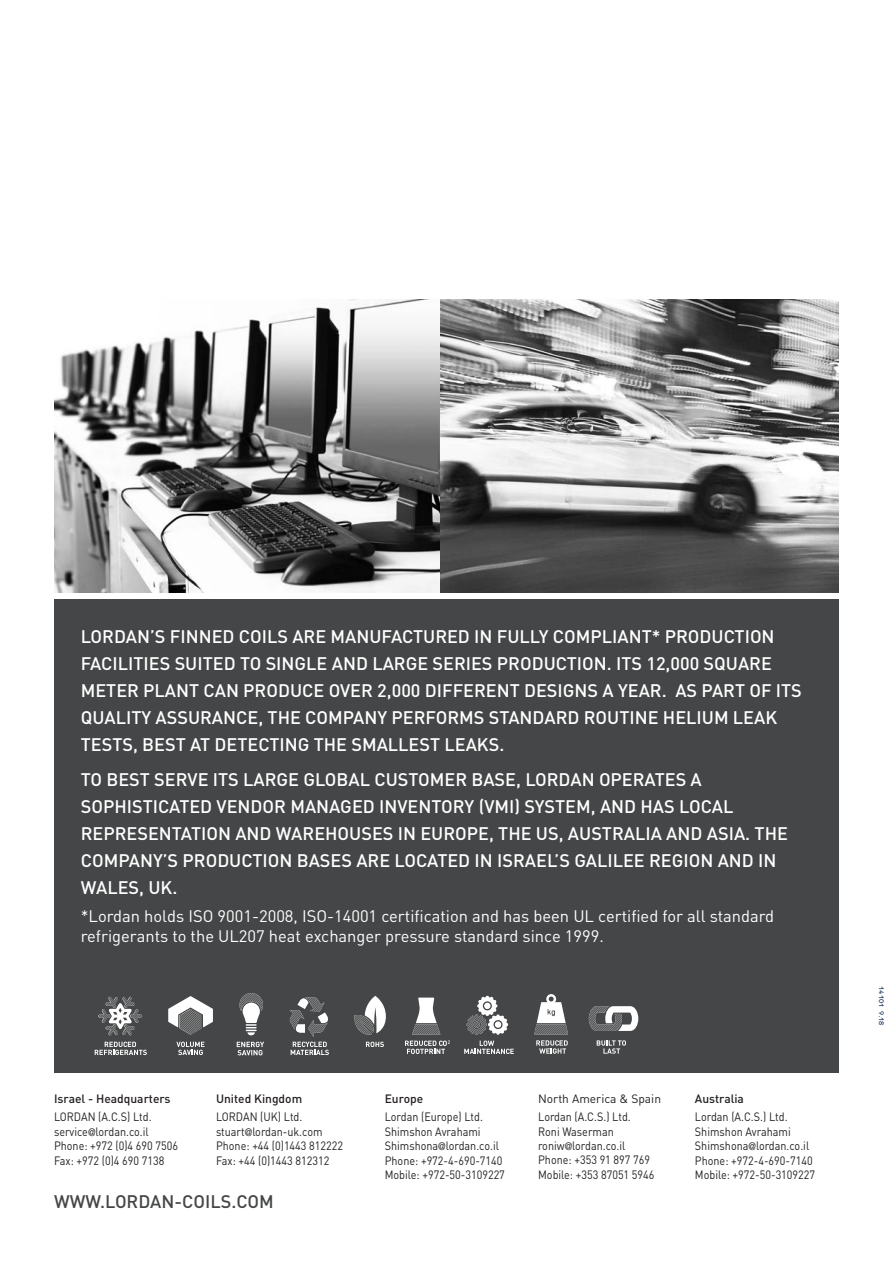
<style>
.page{position:relative;width:893px;height:1263px;background:#fff}
.page>*{position:absolute;margin:0;border:0;box-sizing:border-box;transform-origin:0 0}
.t1{font:500 18px/27px "DIN";color:#fff}
.t2{font:500 18px "DIN";color:#454647}
.t3{font:16.5px "DIN";color:#fff}
.t4{font:12px "DIN";color:#231f20;scale:.9 1}
.t5{font:500 12px "DIN";color:#231f20}
.t6{font:12px "DIN Regular Alternate";color:#231f20}
.t7{font:9px "Fb Kolya";color:#0f2e51}
.s1{font-family:"Helvetica Neue";font-size:10.5px}
.s2{font-family:"DIN Regular Alternate"}
</style>
<div class="page">
<img style="left:54px;top:299px;width:785px;height:293px">
<div style="left:54px;top:599px;width:785px;height:473px;background:#454647"></div>
<svg style="left:98px;top:996px;width:45px;height:39px"></svg>
<svg style="left:95px;top:1042px;width:52px;height:13px"></svg>
<svg style="left:354px;top:996px;width:32px;height:39px"></svg>
<svg style="left:366px;top:1042px;width:18px;height:5px"></svg>
<svg style="left:168px;top:996px;width:45px;height:39px"></svg>
<svg style="left:176px;top:1042px;width:28px;height:13px"></svg>
<svg style="left:289px;top:997px;width:40px;height:58px"></svg>
<svg style="left:464px;top:996px;width:50px;height:58px"></svg>
<svg style="left:589px;top:1006px;width:49px;height:25px"></svg>
<svg style="left:597px;top:1040px;width:29px;height:14px"></svg>
<svg style="left:534px;top:994px;width:34px;height:60px"></svg>
<svg style="left:240px;top:993px;width:23px;height:42px"></svg>
<svg style="left:237px;top:1042px;width:27px;height:13px"></svg>
<svg style="left:405px;top:997px;width:45px;height:57px"></svg>
<p class="t1" style="left:81px;top:622px;width:723px">LORDAN’S FINNED COILS ARE MANUFACTURED IN FULLY COMPLIANT* PRODUCTION FACILITIES SUITED TO SINGLE AND LARGE SERIES PRODUCTION. ITS 12,000 SQUARE METER PLANT CAN PRODUCE OVER 2,000 DIFFERENT DESIGNS A YEAR. AS PART OF ITS QUALITY ASSURANCE, THE COMPANY PERFORMS STANDARD ROUTINE HELIUM LEAK TESTS, BEST AT DETECTING THE SMALLEST LEAKS.</p>
<p class="t1" style="left:81px;top:766px;width:709px">TO BEST SERVE ITS LARGE GLOBAL CUSTOMER BASE, LORDAN OPERATES A SOPHISTICATED VENDOR MANAGED INVENTORY (VMI) SYSTEM, AND HAS LOCAL REPRESENTATION AND WAREHOUSES IN EUROPE, THE US, AUSTRALIA AND ASIA. THE COMPANY’S PRODUCTION BASES ARE LOCATED IN ISRAEL’S GALILEE REGION AND IN WALES, UK.</p>
<p class="t3" style="left:81px;top:906px;width:695px">*Lordan holds ISO 9001-2008, ISO-14001 certification and has been UL certified for all standard</p>
<p class="t3" style="left:81px;top:925px;width:524px">refrigerants to the UL207 heat exchanger pressure standard since 1999.</p>
<p class="t5" style="left:54px;top:1091px;width:118px">Israel - Headquarters</p>
<p class="t4" style="left:54px;top:1109px;width:110px">LORDAN (A.C.S) Ltd.</p>
<p class="t4" style="left:54px;top:1124px;width:107px">service<span class="s1">@</span>lordan.co.il</p>
<p class="t4" style="left:54px;top:1138px;width:139px">Phone: +972 (0)4 690 7506</p>
<p class="t4" style="left:54px;top:1153px;width:124px">Fax: +972 (0)4 690 7138</p>
<p class="t5" style="left:216px;top:1091px;width:88px">United Kingdom</p>
<p class="t4" style="left:216px;top:1109px;width:97px">LORDAN (UK) Ltd.</p>
<p class="t4" style="left:216px;top:1124px;width:120px">stuart<span class="s1">@</span>lordan-uk.com</p>
<p class="t4" style="left:216px;top:1138px;width:143px">Phone: +44 (0)1443 812222</p>
<p class="t4" style="left:216px;top:1153px;width:127px">Fax: +44 (0)1443 812312</p>
<p class="t2" style="left:54px;top:1190px;width:221px">WWW.LORDAN-COILS.COM</p>
<p class="t5" style="left:385px;top:1091px;width:40px">Europe</p>
<p class="t4" style="left:385px;top:1109px;width:111px">Lordan (Europe) Ltd.</p>
<p class="t4" style="left:385px;top:1124px;width:108px">Shimshon Avrahami</p>
<p class="t4" style="left:385px;top:1138px;width:128px">Shimshona<span class="s1">@</span>lordan.co.il</p>
<p class="t4" style="left:385px;top:1153px;width:132px">Phone: +972-4-690-7140</p>
<p class="t4" style="left:385px;top:1167px;width:135px"><span class="s2">Mobile</span>: +972-50-3109227</p>
<p class="t6" style="left:538px;top:1091px;width:124px">North America &amp; Spain</p>
<p class="t4" style="left:538px;top:1109px;width:104px">Lordan (A.C.S.) Ltd.</p>
<p class="t4" style="left:538px;top:1124px;width:86px">Roni Waserman</p>
<p class="t4" style="left:538px;top:1138px;width:98px">roniw<span class="s1">@</span>lordan.co.il</p>
<p class="t4" style="left:538px;top:1152px;width:126px">Phone: +353 91 897 769</p>
<p class="t4" style="left:538px;top:1167px;width:131px"><span class="s2">Mobile</span>: +353 87051 5946</p>
<p class="t5" style="left:695px;top:1091px;width:51px">Australia</p>
<p class="t4" style="left:695px;top:1109px;width:104px">Lordan (A.C.S.) Ltd.</p>
<p class="t4" style="left:695px;top:1124px;width:108px">Shimshon Avrahami</p>
<p class="t4" style="left:695px;top:1138px;width:128px">Shimshona<span class="s1">@</span>lordan.co.il</p>
<p class="t4" style="left:695px;top:1153px;width:132px">Phone: +972-4-690-7140</p>
<p class="t4" style="left:695px;top:1167px;width:135px"><span class="s2">Mobile</span>: +972-50-3109227</p>
<p class="t7" style="left:886px;top:986px;width:40px;rotate:90deg">14101 9.18</p>
</div>
